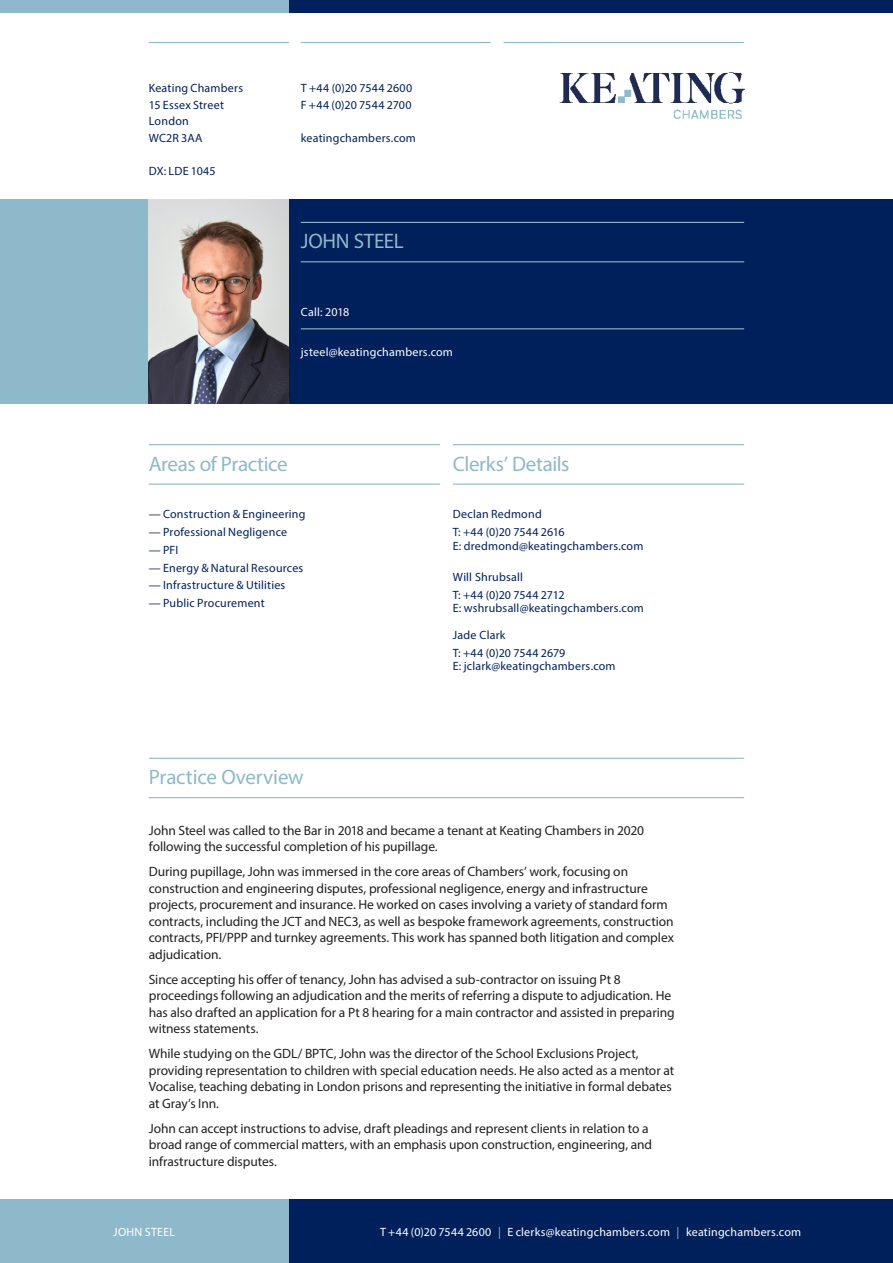
<style>
.page{position:relative;width:893px;height:1263px;background:#fff}
.page>*{position:absolute;margin:0;border:0;box-sizing:border-box;transform-origin:0 0}
.t1{font:21px "Myriad Pro";letter-spacing:-.015em;color:#8db9ca}
.t2{font:13.5px/16.5px "Myriad Pro";letter-spacing:-.005em;color:#231f20}
.Clerks_Bld{font:12px/16.5px "Myriad Pro";letter-spacing:.015em;color:#00205b}
.t3{font:12px "Myriad Pro";letter-spacing:.015em;color:#fff}
.s1{color:#8db9ca}
</style>
<div class="page">
<div style="left:288px;top:1199px;width:605px;height:64px;background:#00205b"></div>
<div style="left:0;top:1199px;width:288px;height:64px;background:#8db9ca"></div>
<div style="left:289px;top:0;width:604px;height:13px;background:#00205b"></div>
<div style="left:0;top:0;width:289px;height:13px;background:#8db9ca"></div>
<hr style="left:301px;top:42px;width:190px;height:1px;background:#8db9ca">
<hr style="left:504px;top:42px;width:240px;height:1px;background:#8db9ca">
<hr style="left:149px;top:42px;width:140px;height:1px;background:#8db9ca">
<div style="left:288px;top:200px;width:605px;height:204px;background:#00205b"></div>
<div style="left:0;top:200px;width:149px;height:204px;background:#8db9ca"></div>
<img style="left:559px;top:72px;width:186px;height:47px">
<hr style="left:149px;top:758px;width:595px;height:1px;background:#8db9ca">
<hr style="left:149px;top:797px;width:595px;height:1px;background:#8db9ca">
<hr style="left:453px;top:444px;width:291px;height:1px;background:#8db9ca">
<hr style="left:453px;top:483px;width:291px;height:2px;background:#8db9ca">
<hr style="left:149px;top:444px;width:291px;height:1px;background:#8db9ca">
<hr style="left:149px;top:483px;width:291px;height:2px;background:#8db9ca">
<img style="left:149px;top:200px;width:139px;height:204px">
<hr style="left:301px;top:222px;width:443px;height:1px;background:#8db9ca">
<hr style="left:301px;top:261px;width:443px;height:1px;background:#8db9ca">
<hr style="left:301px;top:328px;width:443px;height:1px;background:#8db9ca">
<p class="Clerks_Bld" style="left:149px;top:80px;width:96px">Keating Chambers</p>
<p class="Clerks_Bld" style="left:149px;top:96px;width:77px">15 Essex Street</p>
<p class="Clerks_Bld" style="left:149px;top:113px;width:42px">London</p>
<p class="Clerks_Bld" style="left:149px;top:129px;width:55px">WC2R 3AA</p>
<p class="Clerks_Bld" style="left:149px;top:162px;width:68px">DX: LDE 1045</p>
<p class="Clerks_Bld" style="left:301px;top:80px;width:113px">T +44 (0)20 7544 2600<br>F +44 (0)20 7544 2700</p>
<p class="Clerks_Bld" style="left:301px;top:129px;width:117px">keatingchambers.com</p>
<p class="t1" style="left:301px;top:228px;width:104px">JOHN STEEL</p>
<p class="t3" style="left:301px;top:304px;width:50px">Call: 2018</p>
<p class="t3" style="left:301px;top:345px;width:154px">jsteel@keatingchambers.com</p>
<p class="t1" style="left:149px;top:451px;width:140px">Areas of Practice</p>
<p class="Clerks_Bld" style="left:149px;top:506px;width:158px">— Construction &amp; Engineering</p>
<p class="Clerks_Bld" style="left:149px;top:524px;width:140px">— Professional Negligence</p>
<p class="Clerks_Bld" style="left:149px;top:541px;width:31px">— PFI</p>
<p class="Clerks_Bld" style="left:149px;top:559px;width:156px">— Energy &amp; Natural Resources</p>
<p class="Clerks_Bld" style="left:149px;top:577px;width:138px">— Infrastructure &amp; Utilities</p>
<p class="Clerks_Bld" style="left:149px;top:595px;width:117px">— Public Procurement</p>
<p class="t1" style="left:149px;top:764px;width:156px">Practice Overview</p>
<p class="t1" style="left:453px;top:451px;width:118px">Clerks’ Details</p>
<p class="Clerks_Bld" style="left:453px;top:506px;width:90px">Declan Redmond</p>
<p class="Clerks_Bld" style="left:453px;top:524px;width:113px">T: +44 (0)20 7544 2616</p>
<p class="Clerks_Bld" style="left:453px;top:537px;width:192px">E: dredmond@keatingchambers.com</p>
<p class="Clerks_Bld" style="left:453px;top:568px;width:72px">Will Shrubsall</p>
<p class="Clerks_Bld" style="left:453px;top:586px;width:113px">T: +44 (0)20 7544 2712</p>
<p class="Clerks_Bld" style="left:453px;top:600px;width:193px">E: wshrubsall@keatingchambers.com</p>
<p class="Clerks_Bld" style="left:453px;top:627px;width:54px">Jade Clark</p>
<p class="Clerks_Bld" style="left:453px;top:644px;width:114px">T: +44 (0)20 7544 2679</p>
<p class="Clerks_Bld" style="left:453px;top:658px;width:164px">E: jclark@keatingchambers.com</p>
<p class="t2" style="left:149px;top:822px;width:497px">John Steel was called to the Bar in 2018 and became a tenant at Keating Chambers in 2020 following the successful completion of his pupillage.</p>
<p class="t2" style="left:149px;top:863px;width:527px">During pupillage, John was immersed in the core areas of Chambers’ work, focusing on construction and engineering disputes, professional negligence, energy and infrastructure projects, procurement and insurance. He worked on cases involving a variety of standard form contracts, including the JCT and NEC3, as well as bespoke framework agreements, construction contracts, PFI/PPP and turnkey agreements. This work has spanned both litigation and complex adjudication.</p>
<p class="t2" style="left:149px;top:971px;width:527px">Since accepting his offer of tenancy, John has advised a sub-contractor on issuing Pt 8 proceedings following an adjudication and the merits of referring a dispute to adjudication. He has also drafted an application for a Pt 8 hearing for a main contractor and assisted in preparing witness statements.</p>
<p class="t2" style="left:149px;top:1045px;width:527px">While studying on the GDL/ BPTC, John was the director of the School Exclusions Project, providing representation to children with special education needs. He also acted as a mentor at Vocalise, teaching debating in London prisons and representing the initiative in formal debates at Gray’s Inn.</p>
<p class="t2" style="left:149px;top:1120px;width:505px">John can accept instructions to advise, draft pleadings and represent clients in relation to a broad range of commercial matters, with an emphasis upon construction, engineering, and infrastructure disputes.</p>
<p class="t3" style="left:113px;top:1224px;width:63px">JOHN STEEL</p>
<p class="t3" style="left:380px;top:1224px;width:423px">T +44 (0)20 7544 2600 <span class="s1">|</span> E clerks@keatingchambers.com <span class="s1">|</span> keatingchambers.com</p>
</div>
